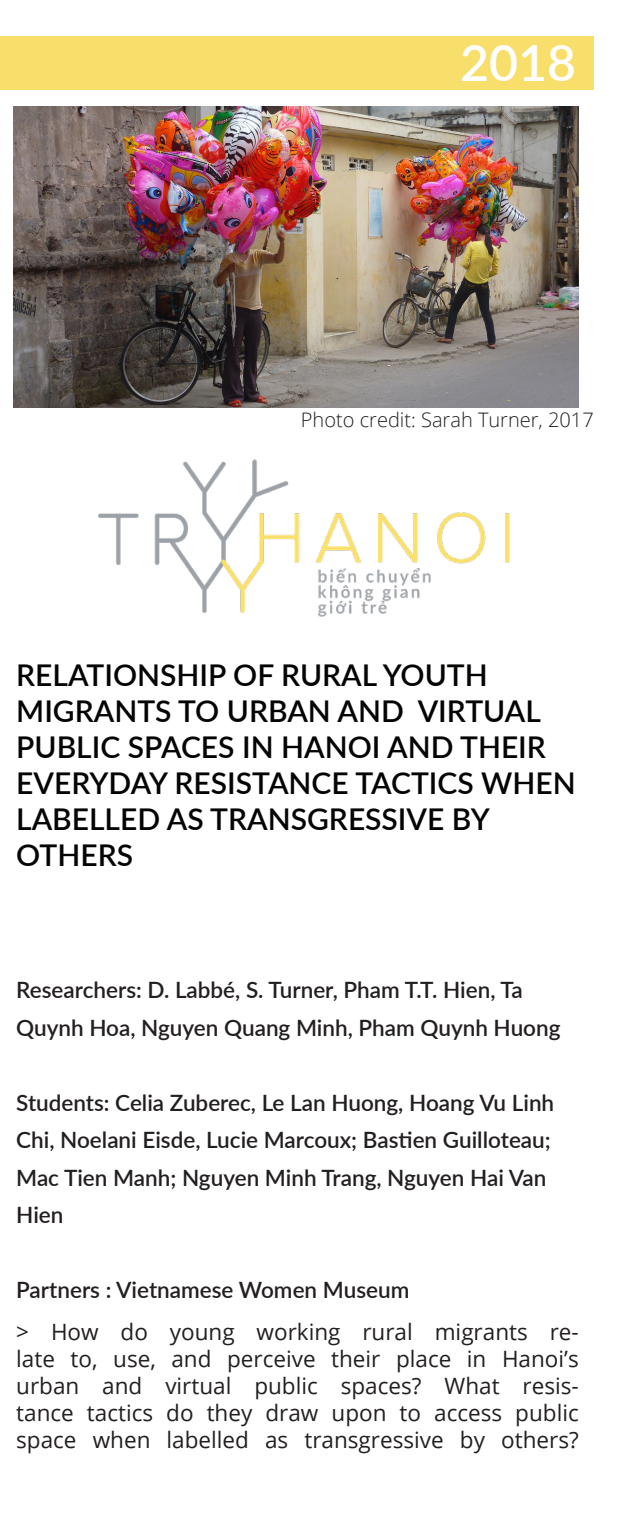
<style>
.page{position:relative;width:630px;height:1530px;background:#fff}
.page>*{position:absolute;margin:0;border:0;box-sizing:border-box;transform-origin:0 0}
.t1{font:600 50px "Lato";color:#fff}
.t2{font:600 30px/36px "Lato";color:#040503}
.t3{font:600 22.5px/37.5px "Lato";color:#231f20}
.t4{font:22.5px/27px "Open Sans";color:#231f20;text-align:justify}
.t5{font:300 20px "Open Sans";color:#231f20}
</style>
<div class="page">
<img style="left:98px;top:459px;width:412px;height:158px">
<img style="left:14px;top:107px;width:565px;height:300px">
<div style="left:0;top:36px;width:594px;height:54px;background:#f8df6c"></div>
<p class="t1" style="left:460px;top:27px;width:117px">2018</p>
<p class="t5" style="left:301px;top:406px;width:294px">Photo credit: Sarah Turner, 2017</p>
<p class="t2" style="left:16px;top:656px;width:473px">RELATIONSHIP OF RURAL YOUTH</p>
<p class="t2" style="left:16px;top:692px;width:561px">MIGRANTS TO URBAN AND VIRTUAL<br>PUBLIC SPACES IN HANOI AND THEIR<br>EVERYDAY RESISTANCE TACTICS WHEN</p>
<p class="t2" style="left:16px;top:800px;width:475px">LABELLED AS TRANSGRESSIVE BY</p>
<p class="t2" style="left:16px;top:836px;width:118px">OTHERS</p>
<p class="t3" style="left:16px;top:970px;width:546px">Researchers: D. Labbé, S. Turner, Pham T.T. Hien, Ta<br>Quynh Hoa, Nguyen Quang Minh, Pham Quynh Huong</p>
<p class="t3" style="left:16px;top:1083px;width:540px">Students: Celia Zuberec, Le Lan Huong, Hoang Vu Linh Chi, Noelani Eisde, Lucie Marcoux; Bastien Guilloteau; Mac Tien Manh; Nguyen Minh Trang, Nguyen Hai Van Hien</p>
<p class="t3" style="left:16px;top:1270px;width:395px">Partners : Vietnamese Women Museum</p>
<p class="t4" style="left:16px;top:1317px;width:564px">&gt; How do young working rural migrants re&shy;late to, use, and perceive their place in Hanoi’s urban and virtual public spaces? What resis&shy;tance tactics do they draw upon to access public space when labelled as transgressive by others?</p>
</div>
